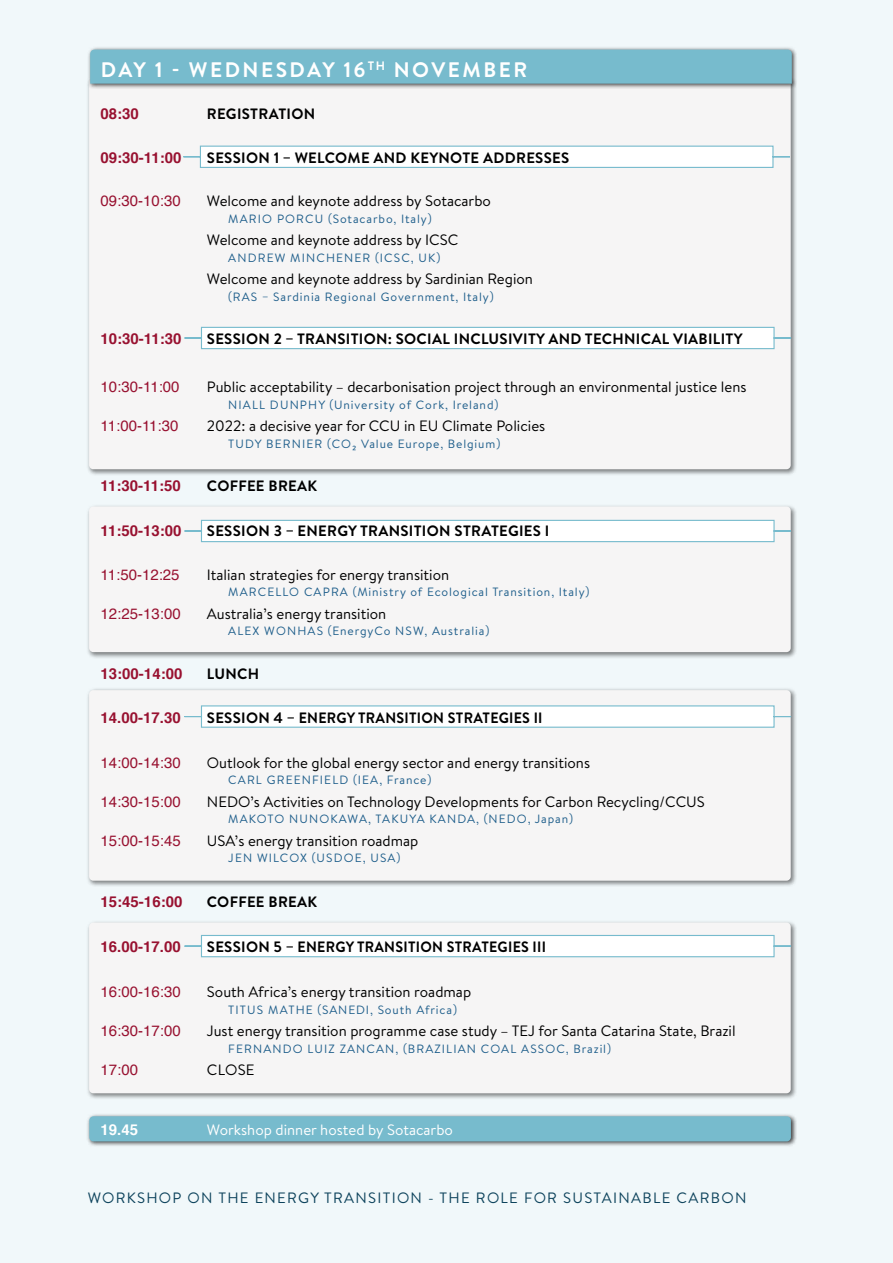
<style>
.page{position:relative;width:893px;height:1263px;background:#f1f8fa}
.page>*{position:absolute;margin:0;border:0;box-sizing:border-box;transform-origin:0 0}
.t1{font:700 21px "Brandon Text";letter-spacing:.12em;color:#fff}
.t2{font:15px "Brandon Text";color:#000}
.t3{font:700 15px "Brandon Text";letter-spacing:.02em;color:#000}
.t4{font:15px "Helvetica";color:#981130}
.t5{font:700 15px "Helvetica";color:#981130}
.t6{font:15px "Brandon Text";letter-spacing:.085em;color:#0d435c}
.t7{font:15px "Brandon Text";color:#fff}
.t8{font:700 15px "Helvetica";color:#fff}
.t9{font:12px "Brandon Text";letter-spacing:.075em;color:#1e5e8b}
.t10{font:12px "Brandon Text";letter-spacing:.095em;color:#1e5e8b}
.s1{font-size:15px}
</style>
<div class="page">
<div style="left:87px;top:78px;width:710px;height:398px;background:#000;opacity:.5"></div>
<svg style="left:89px;top:90px;width:702px;height:379px"></svg>
<div style="left:87px;top:504px;width:710px;height:155px;background:#000;opacity:.5"></div>
<div style="left:89px;top:506px;width:702px;height:146px;background:#f6f5f5;border-radius:4px"></div>
<div style="left:87px;top:687px;width:710px;height:200px;background:#000;opacity:.5"></div>
<div style="left:89px;top:690px;width:702px;height:191px;background:#f6f5f5;border-radius:4px"></div>
<div style="left:87px;top:920px;width:710px;height:180px;background:#000;opacity:.5"></div>
<div style="left:89px;top:922px;width:702px;height:171px;background:#f6f5f5;border-radius:4px"></div>
<div style="left:87px;top:46px;width:711px;height:44px;background:#000;opacity:.75"></div>
<div style="left:90px;top:50px;width:702px;height:34px;background:#77bbcd"></div>
<div style="left:86px;top:1113px;width:711px;height:35px;background:#000;opacity:.75"></div>
<div style="left:89px;top:1116px;width:702px;height:25px;background:#77bbcd;border-radius:4px"></div>
<svg style="left:182px;top:145px;width:609px;height:24px"></svg>
<svg style="left:184px;top:519px;width:608px;height:24px"></svg>
<svg style="left:183px;top:326px;width:609px;height:24px"></svg>
<svg style="left:184px;top:705px;width:608px;height:23px"></svg>
<svg style="left:184px;top:934px;width:608px;height:24px"></svg>
<h1 class="t1" style="left:101px;top:56px;width:428px">DAY 1 - WEDNESDAY 16<sup>TH</sup> NOVEMBER</h1>
<p class="t5" style="left:101px;top:102px;width:40px">08:30</p>
<p class="t3" style="left:207px;top:104px;width:110px">REGISTRATION</p>
<p class="t5" style="left:101px;top:146px;width:82px">09:30-11:00</p>
<p class="t3" style="left:207px;top:147px;width:364px">SESSION 1 – WELCOME AND KEYNOTE ADDRESSES</p>
<p class="t4" style="left:101px;top:190px;width:82px">09:30-10:30</p>
<p class="t2" style="left:207px;top:191px;width:286px">Welcome and keynote address by Sotacarbo</p>
<p class="t9" style="left:228px;top:211px;width:205px">MARIO PORCU (Sotacarbo, Italy)</p>
<p class="t2" style="left:207px;top:230px;width:253px">Welcome and keynote address by ICSC</p>
<p class="t10" style="left:228px;top:250px;width:214px">ANDREW MINCHENER (ICSC, UK)</p>
<p class="t2" style="left:207px;top:269px;width:328px">Welcome and keynote address by Sardinian Region</p>
<p class="t9" style="left:228px;top:289px;width:267px">(RAS – Sardinia Regional Government, Italy)</p>
<p class="t5" style="left:101px;top:327px;width:82px">10:30-11:30</p>
<p class="t3" style="left:207px;top:329px;width:537px">SESSION 2 – TRANSITION: SOCIAL INCLUSIVITY AND TECHNICAL VIABILITY</p>
<p class="t4" style="left:101px;top:376px;width:80px">10:30-11:00</p>
<p class="t2" style="left:207px;top:377px;width:541px">Public acceptability – decarbonisation project through an environmental justice lens</p>
<p class="t9" style="left:228px;top:397px;width:272px">NIALL DUNPHY (University of Cork, Ireland)</p>
<p class="t4" style="left:101px;top:415px;width:79px">11:00-11:30</p>
<p class="t2" style="left:207px;top:416px;width:340px">2022: a decisive year for CCU in EU Climate Policies</p>
<p class="t9" style="left:228px;top:436px;width:273px">TUDY BERNIER (CO<span class="s1">₂</span> Value Europe, Belgium)</p>
<p class="t5" style="left:101px;top:474px;width:82px">11:30-11:50</p>
<p class="t3" style="left:207px;top:476px;width:112px">COFFEE BREAK</p>
<p class="t5" style="left:101px;top:519px;width:82px">11:50-13:00</p>
<p class="t3" style="left:207px;top:521px;width:344px">SESSION 3 – ENERGY TRANSITION STRATEGIES I</p>
<p class="t4" style="left:101px;top:563px;width:80px">11:50-12:25</p>
<p class="t2" style="left:207px;top:564px;width:244px">Italian strategies for energy transition</p>
<p class="t9" style="left:228px;top:584px;width:363px">MARCELLO CAPRA (Ministry of Ecological Transition, Italy)</p>
<p class="t4" style="left:101px;top:602px;width:82px">12:25-13:00</p>
<p class="t2" style="left:207px;top:603px;width:181px">Australia’s energy transition</p>
<p class="t9" style="left:228px;top:623px;width:263px">ALEX WONHAS (EnergyCo NSW, Australia)</p>
<p class="t5" style="left:101px;top:662px;width:83px">13:00-14:00</p>
<p class="t3" style="left:207px;top:663px;width:54px">LUNCH</p>
<p class="t5" style="left:101px;top:705px;width:82px">14.00-17.30</p>
<p class="t3" style="left:207px;top:707px;width:337px">SESSION 4 – ENERGY TRANSITION STRATEGIES II</p>
<p class="t4" style="left:101px;top:751px;width:82px">14:00-14:30</p>
<p class="t2" style="left:207px;top:752px;width:385px">Outlook for the global energy sector and energy transitions</p>
<p class="t10" style="left:228px;top:772px;width:205px">CARL GREENFIELD (IEA, France)</p>
<p class="t4" style="left:101px;top:790px;width:82px">14:30-15:00</p>
<p class="t2" style="left:207px;top:791px;width:499px">NEDO’s Activities on Technology Developments for Carbon Recycling/CCUS</p>
<p class="t10" style="left:228px;top:811px;width:346px">MAKOTO NUNOKAWA, TAKUYA KANDA, (NEDO, Japan)</p>
<p class="t4" style="left:101px;top:829px;width:82px">15:00-15:45</p>
<p class="t2" style="left:207px;top:830px;width:213px">USA’s energy transition roadmap</p>
<p class="t10" style="left:228px;top:850px;width:174px">JEN WILCOX (USDOE, USA)</p>
<p class="t5" style="left:101px;top:890px;width:83px">15:45-16:00</p>
<p class="t3" style="left:207px;top:891px;width:112px">COFFEE BREAK</p>
<p class="t5" style="left:101px;top:935px;width:82px">16.00-17.00</p>
<p class="t3" style="left:207px;top:936px;width:341px">SESSION 5 – ENERGY TRANSITION STRATEGIES III</p>
<p class="t4" style="left:101px;top:980px;width:82px">16:00-16:30</p>
<p class="t2" style="left:207px;top:981px;width:266px">South Africa’s energy transition roadmap</p>
<p class="t9" style="left:228px;top:1001px;width:230px">TITUS MATHE (SANEDI, South Africa)</p>
<p class="t4" style="left:101px;top:1019px;width:82px">16:30-17:00</p>
<p class="t2" style="left:207px;top:1020px;width:530px">Just energy transition programme case study – TEJ for Santa Catarina State, Brazil</p>
<p class="t10" style="left:228px;top:1040px;width:384px">FERNANDO LUIZ ZANCAN, (BRAZILIAN COAL ASSOC, Brazil)</p>
<p class="t4" style="left:101px;top:1058px;width:39px">17:00</p>
<p class="t2" style="left:207px;top:1059px;width:49px">CLOSE</p>
<p class="t8" style="left:101px;top:1118px;width:39px">19.45</p>
<p class="t7" style="left:207px;top:1119px;width:248px">Workshop dinner hosted by Sotacarbo</p>
<p class="t6" style="left:88px;top:1187px;width:660px">WORKSHOP ON THE ENERGY TRANSITION - THE ROLE FOR SUSTAINABLE CARBON</p>
</div>
